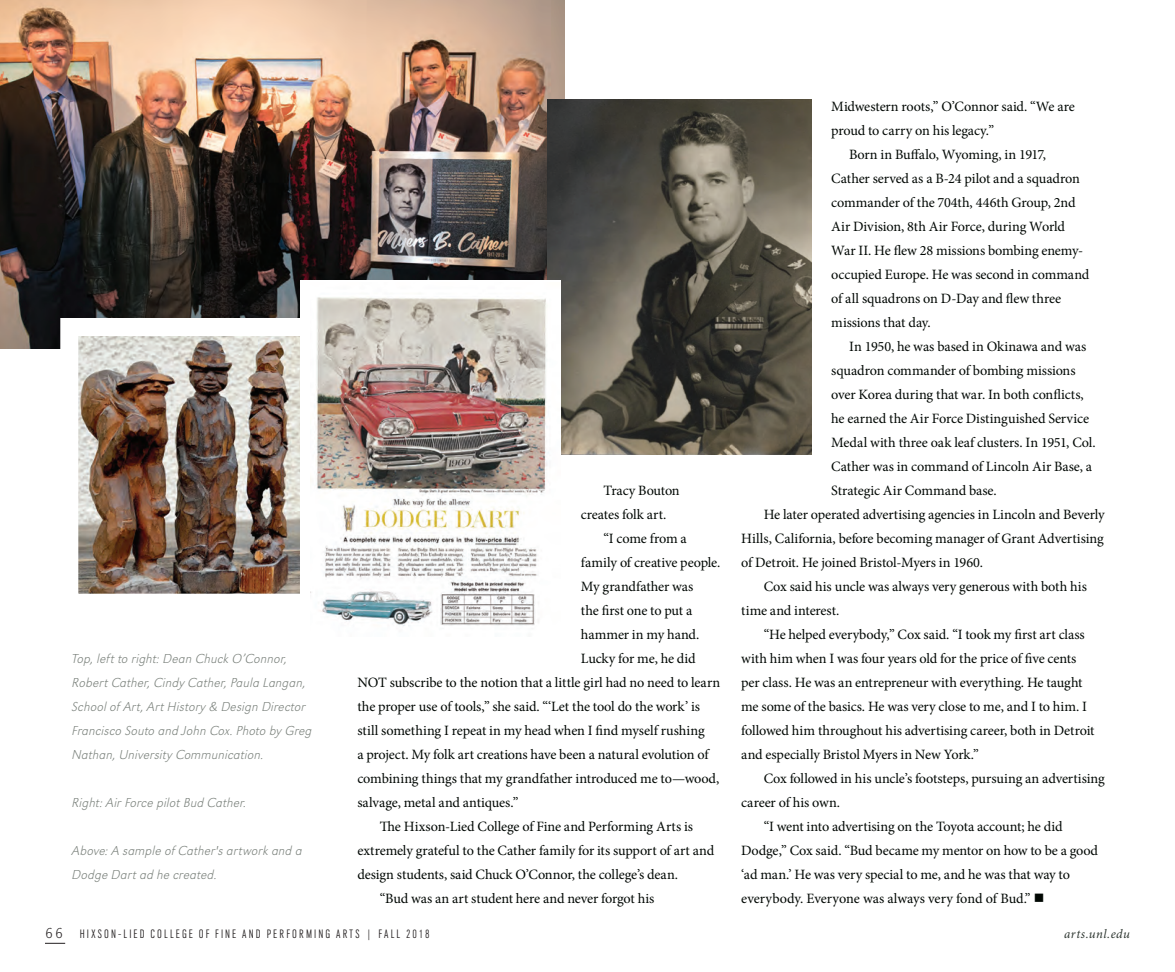
<style>
.page{position:relative;width:1175px;height:972px;background:#fff}
.page>*{position:absolute;margin:0;border:0;box-sizing:border-box;transform-origin:0 0}
.Body_Serif{font:14.25px/24px "Minion Pro";letter-spacing:-.01em;color:#010703}
.t1{font:italic 300 expanded 13.5px/24px "URW Grotesk";letter-spacing:.005em;color:#767d77}
.t2{font:300 12.75px "URW Grotesk Con";letter-spacing:.175em;color:#231f20}
.t3{font:italic 12.75px "Minion Pro";letter-spacing:.035em;color:#2c352f}
.s1{font-family:"URW Grotesk";font-stretch:expanded;font-size:15px}
</style>
<div class="page">
<img style="left:0;top:0;width:565px;height:349px">
<img style="left:547px;top:99px;width:264px;height:355px">
<img style="left:79px;top:337px;width:221px;height:256px">
<div style="left:300px;top:281px;width:261px;height:355px;background:#fff"></div>
<img style="left:314px;top:297px;width:235px;height:329px">
<svg style="left:45px;top:943px;width:20px;height:1px"></svg>
<p class="t1" style="left:72px;top:646px;width:242px">Top, left to right: Dean Chuck O’Connor, Robert Cather, Cindy Cather, Paula Langan, School of Art, Art History &amp; Design Director Francisco Souto and John Cox. Photo by Greg Nathan, University Communication.</p>
<p class="t1" style="left:72px;top:790px;width:176px">Right: Air Force pilot Bud Cather.</p>
<p class="t1" style="left:72px;top:838px;width:232px">Above: A sample of Cather's artwork and a<br>Dodge Dart ad he created.</p>
<p class="Body_Serif" style="left:581px;top:479px;width:100px;text-indent:23px">Tracy Bouton creates folk art.</p>
<p class="Body_Serif" style="left:603px;top:527px;width:85px">“I come from a</p>
<p class="Body_Serif" style="left:581px;top:551px;width:141px">family of creative people.</p>
<p class="Body_Serif" style="left:581px;top:575px;width:114px">My grandfather was</p>
<p class="Body_Serif" style="left:581px;top:599px;width:113px">the first one to put a</p>
<p class="Body_Serif" style="left:581px;top:623px;width:120px">hammer in my hand.</p>
<p class="Body_Serif" style="left:581px;top:647px;width:116px">Lucky for me, he did</p>
<p class="Body_Serif" style="left:357px;top:671px;width:364px">NOT subscribe to the notion that a little girl had no need to learn</p>
<p class="Body_Serif" style="left:357px;top:695px;width:344px">the proper use of tools,” she said. “‘Let the tool do the work’ is</p>
<p class="Body_Serif" style="left:357px;top:718px;width:349px">still something I repeat in my head when I find myself rushing</p>
<p class="Body_Serif" style="left:357px;top:742px;width:353px">a project. My folk art creations have been a natural evolution of</p>
<p class="Body_Serif" style="left:357px;top:766px;width:364px">combining things that my grandfather introduced me to—wood,</p>
<p class="Body_Serif" style="left:357px;top:790px;width:163px">salvage, metal and antiques.”</p>
<p class="Body_Serif" style="left:357px;top:815px;width:358px;text-indent:23px">The Hixson-Lied College of Fine and Performing Arts is extremely grateful to the Cather family for its support of art and design students, said Chuck O’Connor, the college’s dean.</p>
<p class="Body_Serif" style="left:380px;top:887px;width:276px">“Bud was an art student here and never forgot his</p>
<p class="Body_Serif" style="left:831px;top:95px;width:245px">Midwestern roots,” O’Connor said. “We are proud to carry on his legacy.”</p>
<p class="Body_Serif" style="left:831px;top:143px;width:260px;text-indent:18px">Born in Buffalo, Wyoming, in 1917,<br>Cather served as a B-24 pilot and a squadron commander of the 704th, 446th Group, 2nd Air Division, 8th Air Force, during World War II. He flew 28 missions bombing enemy&shy;occupied Europe. He was second in command of all squadrons on D-Day and flew three missions that day.</p>
<p class="Body_Serif" style="left:831px;top:335px;width:266px;text-indent:18px">In 1950, he was based in Okinawa and was squadron commander of bombing missions over Korea during that war. In both conflicts, he earned the Air Force Distinguished Service Medal with three oak leaf clusters. In 1951, Col.<br>Cather was in command of Lincoln Air Base, a Strategic Air Command base.</p>
<p class="Body_Serif" style="left:741px;top:503px;width:365px;text-align:justify;text-indent:23px">He later operated advertising agencies in Lincoln and Beverly Hills, California, before becoming manager of Grant Advertising of Detroit. He joined Bristol-Myers in 1960.</p>
<p class="Body_Serif" style="left:741px;top:575px;width:347px;text-indent:23px">Cox said his uncle was always very generous with both his time and interest.</p>
<p class="Body_Serif" style="left:741px;top:623px;width:355px;text-indent:23px">“He helped everybody,” Cox said. “I took my first art class with him when I was four years old for the price of five cents per class. He was an entrepreneur with everything. He taught me some of the basics. He was very close to me, and I to him. I followed him throughout his advertising career, both in Detroit and especially Bristol Myers in New York.”</p>
<p class="Body_Serif" style="left:741px;top:767px;width:365px;text-indent:23px">Cox followed in his uncle’s footsteps, pursuing an advertising career of his own.</p>
<p class="Body_Serif" style="left:741px;top:815px;width:358px;text-indent:23px">“I went into advertising on the Toyota account; he did Dodge,” Cox said. “Bud became my mentor on how to be a good ‘ad man.’ He was very special to me, and he was that way to everybody. Everyone was always very fond of Bud.” ■</p>
<p class="t2" style="left:45px;top:928px;width:386px"><span class="s1">66</span> HIXSON-LIED COLLEGE OF FINE AND PERFORMING ARTS | FALL 2018</p>
<p class="t3" style="left:1064px;top:926px;width:67px">arts.unl.edu</p>
</div>
